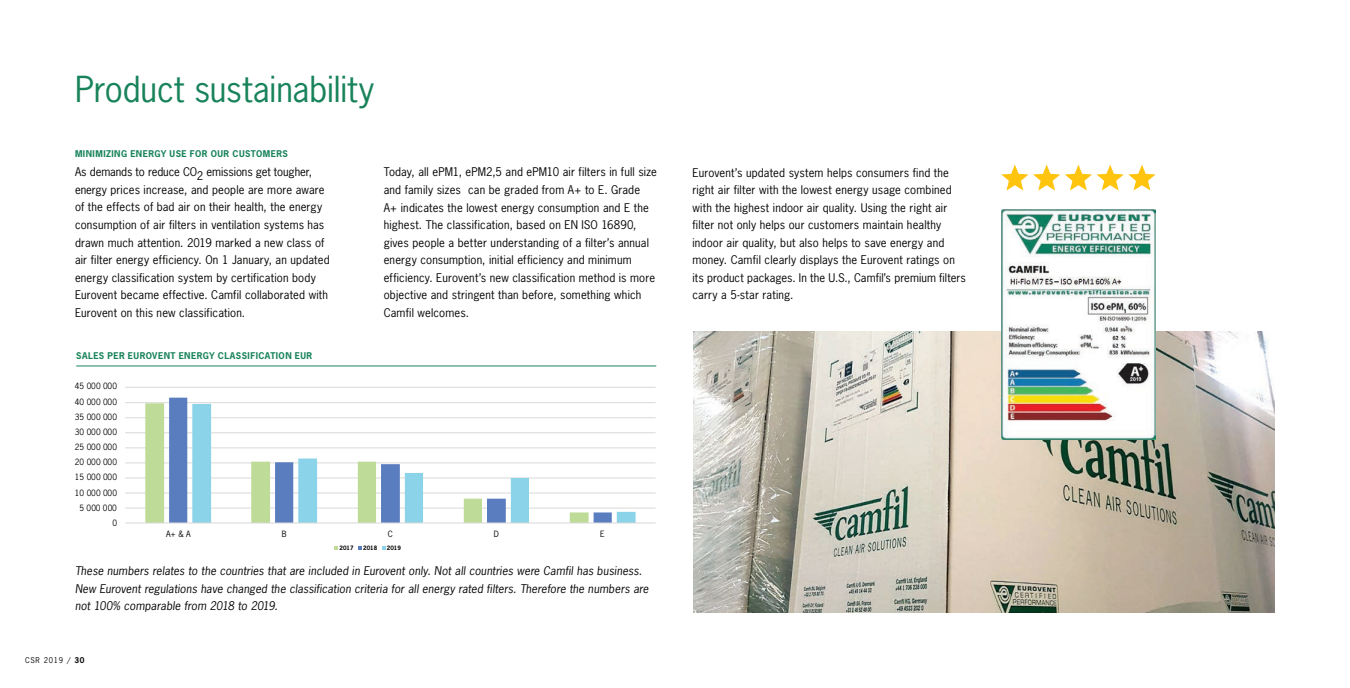
<style>
.page{position:relative;width:1350px;height:688px;background:#fff}
.page>*{position:absolute;margin:0;border:0;box-sizing:border-box;transform-origin:0 0}
.t1{font:33.75px "News Gothic";color:#18835a}
.t2{font:11.25px/17.5px "News Gothic";letter-spacing:.015em;color:#040503}
.t3{font:italic 11.25px/17.5px "News Gothic";letter-spacing:.01em;color:#040503}
.t4{font:700 8.75px "News Gothic";letter-spacing:.045em;color:#18835a}
.t5{font:8.12px "News Gothic";letter-spacing:-.035em;color:#040503}
.t6{font:7.5px "News Gothic";letter-spacing:.1em;color:#040503}
.t7{font:700 5.62px "News Gothic";letter-spacing:.045em;color:#040503}
.s1{font-weight:700}
</style>
<div class="page">
<img style="left:693px;top:331px;width:582px;height:281px">
<img style="left:1001px;top:210px;width:154px;height:230px">
<hr style="left:125px;top:507px;width:531px;height:1px;background:#dad9d8">
<hr style="left:125px;top:492px;width:531px;height:1px;background:#dad9d8">
<hr style="left:125px;top:477px;width:531px;height:1px;background:#dad9d8">
<hr style="left:125px;top:462px;width:531px;height:1px;background:#dad9d8">
<hr style="left:125px;top:447px;width:531px;height:1px;background:#dad9d8">
<hr style="left:125px;top:432px;width:531px;height:1px;background:#dad9d8">
<hr style="left:125px;top:417px;width:531px;height:1px;background:#dad9d8">
<hr style="left:125px;top:402px;width:531px;height:1px;background:#dad9d8">
<hr style="left:125px;top:387px;width:531px;height:1px;background:#dad9d8">
<svg style="left:145px;top:403px;width:24px;height:119px;fill:#bfdb98"></svg>
<svg style="left:169px;top:397px;width:42px;height:125px;fill:#5a7dbf"></svg>
<svg style="left:192px;top:404px;width:444px;height:118px"></svg>
<hr style="left:125px;top:522px;width:531px;height:1px;background:#dad9d8">
<svg style="left:335px;top:546px;width:3px;height:4px"></svg>
<svg style="left:358px;top:546px;width:4px;height:4px"></svg>
<svg style="left:382px;top:546px;width:3px;height:4px"></svg>
<hr style="left:76px;top:365px;width:580px;height:1px;background:#18835a">
<svg style="left:1001px;top:164px;width:155px;height:26px"></svg>
<h1 class="t1" style="left:75px;top:68px;width:301px">Product sustainability</h1>
<p class="t4" style="left:75px;top:148px;width:214px">MINIMIZING ENERGY USE FOR OUR CUSTOMERS</p>
<p class="t2" style="left:75px;top:163px;width:256px">As demands to reduce CO2 emissions get tougher, energy prices increase, and people are more aware of the effects of bad air on their health, the energy consumption of air filters in ventilation systems has drawn much attention. 2019 marked a new class of air filter energy efficiency. On 1 January, an updated energy classification system by certification body Eurovent became effective. Camfil collaborated with Eurovent on this new classification.</p>
<p class="t2" style="left:384px;top:163px;width:275px">Today, all ePM1, ePM2,5 and ePM10 air filters in full size and family sizes can be graded from A+ to E. Grade<br>A+ indicates the lowest energy consumption and E the highest. The classification, based on EN ISO 16890, gives people a better understanding of a filter’s annual energy consumption, initial efficiency and minimum efficiency. Eurovent’s new classification method is more objective and stringent than before, something which Camfil welcomes.</p>
<p class="t2" style="left:692px;top:163px;width:275px">Eurovent’s updated system helps consumers find the right air filter with the lowest energy usage combined with the highest indoor air quality. Using the right air filter not only helps our customers maintain healthy indoor air quality, but also helps to save energy and money. Camfil clearly displays the Eurovent ratings on its product packages. In the U.S., Camfil’s premium filters carry a 5-star rating.</p>
<p class="t4" style="left:76px;top:349px;width:238px">SALES PER EUROVENT ENERGY CLASSIFICATION EUR</p>
<p class="t5" style="left:75px;top:381px;width:44px">45 000 000</p>
<p class="t5" style="left:75px;top:397px;width:44px">40 000 000</p>
<p class="t5" style="left:75px;top:412px;width:44px">35 000 000</p>
<p class="t5" style="left:75px;top:427px;width:44px">30 000 000</p>
<p class="t5" style="left:75px;top:442px;width:44px">25 000 000</p>
<p class="t5" style="left:75px;top:457px;width:44px">20 000 000</p>
<p class="t5" style="left:75px;top:472px;width:44px">15 000 000</p>
<p class="t5" style="left:75px;top:487px;width:44px">10 000 000</p>
<p class="t5" style="left:80px;top:502px;width:39px">5 000 000</p>
<p class="t5" style="left:113px;top:517px;width:6px">0</p>
<p class="t5" style="left:166px;top:528px;width:26px">A+ &amp; A</p>
<p class="t5" style="left:282px;top:528px;width:6px">B</p>
<p class="t5" style="left:388px;top:528px;width:7px">C</p>
<p class="t5" style="left:494px;top:528px;width:7px">D</p>
<p class="t5" style="left:600px;top:528px;width:6px">E</p>
<p class="t7" style="left:339px;top:544px;width:16px">2017</p>
<p class="t7" style="left:363px;top:544px;width:16px">2018</p>
<p class="t7" style="left:387px;top:544px;width:16px">2019</p>
<p class="t3" style="left:75px;top:562px;width:575px">These numbers relates to the countries that are included in Eurovent only. Not all countries were Camfil has business.<br>New Eurovent regulations have changed the classification criteria for all energy rated filters. Therefore the numbers are not 100% comparable from 2018 to 2019.</p>
<p class="t6" style="left:25px;top:655px;width:61px">CSR 2019 / <span class="s1">30</span></p>
</div>
